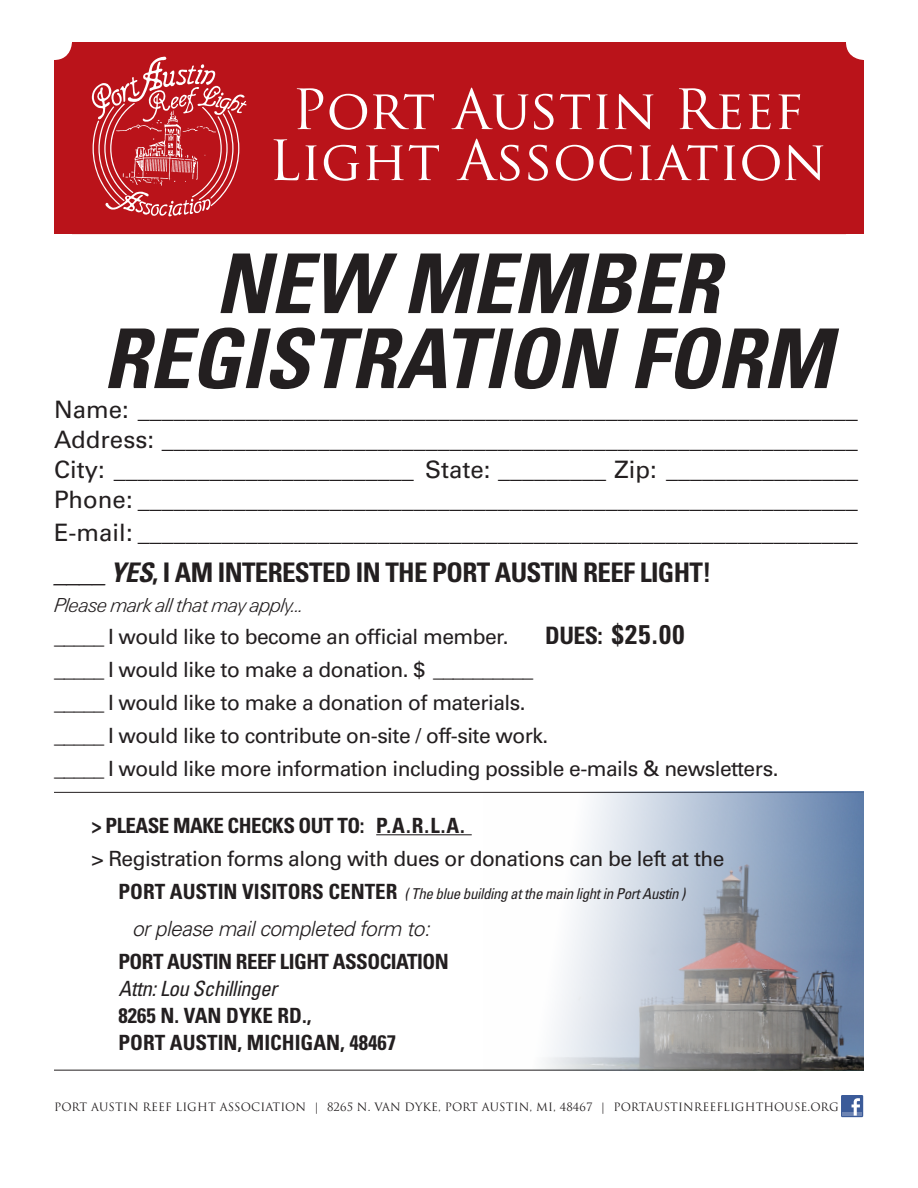
<style>
.page{position:relative;width:918px;height:1188px;background:#fff}
.page>*{position:absolute;margin:0;border:0;box-sizing:border-box;transform-origin:0 0}
.t1{font:italic 700 condensed 82.5px "Univers";color:#231f20}
.t2{font:54px "Trajan Pro";color:#fff}
.t3{font:700 condensed 27px "Univers";letter-spacing:-.025em;color:#231f20}
.t4{font:24px "Univers";color:#231f20}
.t5{font:21px "Univers";letter-spacing:-.025em;color:#231f20}
.t6{font:700 condensed 21px "Univers";letter-spacing:-.025em;color:#231f20}
.t7{font:700 condensed 21px "Univers";color:#231f20}
.t8{font:21px "Univers U46";letter-spacing:-.025em;color:#231f20}
.t9{font:italic 300 21px "Univers";letter-spacing:-.025em;color:#231f20}
.t10{font:italic condensed 21px "Univers";letter-spacing:-.025em;color:#231f20}
.t11{font:italic condensed 15px "Univers";letter-spacing:-.025em;color:#231f20}
.t12{font:11.25px "Trajan Pro";letter-spacing:.01em;color:#231f20}
.s1{font-style:italic}
.s2{font-size:24px}
.s3{font-weight:700;font-style:normal;font-size:21px}
</style>
<div class="page">
<hr style="left:54px;top:792px;width:810px;height:1px;background:#231f20">
<div style="left:54px;top:42px;width:810px;height:192px;background:#ba131a;border-radius:18px"></div>
<div style="left:54px;top:180px;width:810px;height:54px;background:#ba131a"></div>
<hr style="left:54px;top:1070px;width:810px;height:1px;background:#231f20">
<img style="left:483px;top:792px;width:381px;height:279px">
<hr style="left:376px;top:834px;width:96px;height:1px;background:#231f20">
<svg style="left:92px;top:57px;width:155px;height:159px"></svg>
<div style="left:841px;top:1095px;width:22px;height:22px;background:#3b5b99"></div>
<hr style="left:843px;top:1112px;width:19px;height:4px;background:#6d84b3">
<svg style="left:852px;top:1098px;width:8px;height:18px"></svg>
<p class="t2" style="left:292px;top:75px;width:513px">PORT AUSTIN REEF</p>
<p class="t2" style="left:269px;top:126px;width:559px">LIGHT ASSOCIATION</p>
<p class="t1" style="left:215px;top:233px;width:506px">NEW MEMBER</p>
<p class="t1" style="left:103px;top:308px;width:730px">REGISTRATION FOR M</p>
<p class="t4" style="left:54px;top:395px;width:805px">Name: ____________________________________________________________</p>
<p class="t4" style="left:54px;top:425px;width:805px">Address: __________________________________________________________</p>
<p class="t4" style="left:54px;top:455px;width:806px">City: _________________________ State: _________ Zip: ________________</p>
<p class="t4" style="left:54px;top:485px;width:805px">Phone: ____________________________________________________________</p>
<p class="t4" style="left:54px;top:518px;width:805px">E-mail: ____________________________________________________________</p>
<p class="t3" style="left:54px;top:556px;width:659px"><span class="s1">____ YES</span>, I AM INTERESTED IN THE PORT AUSTIN REEF LIGHT!</p>
<p class="t8" style="left:54px;top:591px;width:251px">Please mark all that may apply...</p>
<p class="t5" style="left:54px;top:624px;width:456px">_____ I would like to become an official member.</p>
<p class="t3" style="left:545px;top:618px;width:141px"><span class="s2">DUES:</span> $25.00</p>
<p class="t5" style="left:54px;top:657px;width:481px">_____ I would like to make a donation. $ __________</p>
<p class="t5" style="left:54px;top:690px;width:473px">_____ I would like to make a donation of materials.</p>
<p class="t5" style="left:54px;top:723px;width:496px">_____ I would like to contribute on-site / off-site work.</p>
<p class="t5" style="left:54px;top:756px;width:726px">_____ I would like more information including possible e-mails &amp; newsletters.</p>
<p class="t6" style="left:92px;top:812px;width:375px">&gt; PLEASE MAKE CHECKS OUT TO: P.A.R .L.A.</p>
<p class="t5" style="left:92px;top:846px;width:635px">&gt; Registration forms along with dues or donations can be left at the</p>
<p class="t11" style="left:118px;top:884px;width:568px"><span class="s3">PORT AUSTIN VISITORS CENTER</span> ( The blue building at the main light in Port Austin )</p>
<p class="t9" style="left:132px;top:916px;width:299px">or please mail completed form to:</p>
<p class="t6" style="left:118px;top:949px;width:332px">PORT AUSTIN REEF LIGHT ASSOCIATION</p>
<p class="t10" style="left:118px;top:975px;width:160px">Attn: Lou Schillinger</p>
<p class="t7" style="left:118px;top:1003px;width:194px">8265 N. VAN DYKE RD.,</p>
<p class="t7" style="left:118px;top:1030px;width:279px">PORT AUSTIN, MI CHIGAN, 48467</p>
<p class="t12" style="left:54px;top:1100px;width:787px">PORT AUSTIN REEF LIGHT ASSOCIATION | 8265 N. VAN DYKE, PORT AUSTIN, MI , 48467 | PORTAUSTINREEFLIGHTHOUSE.ORG</p>
</div>
